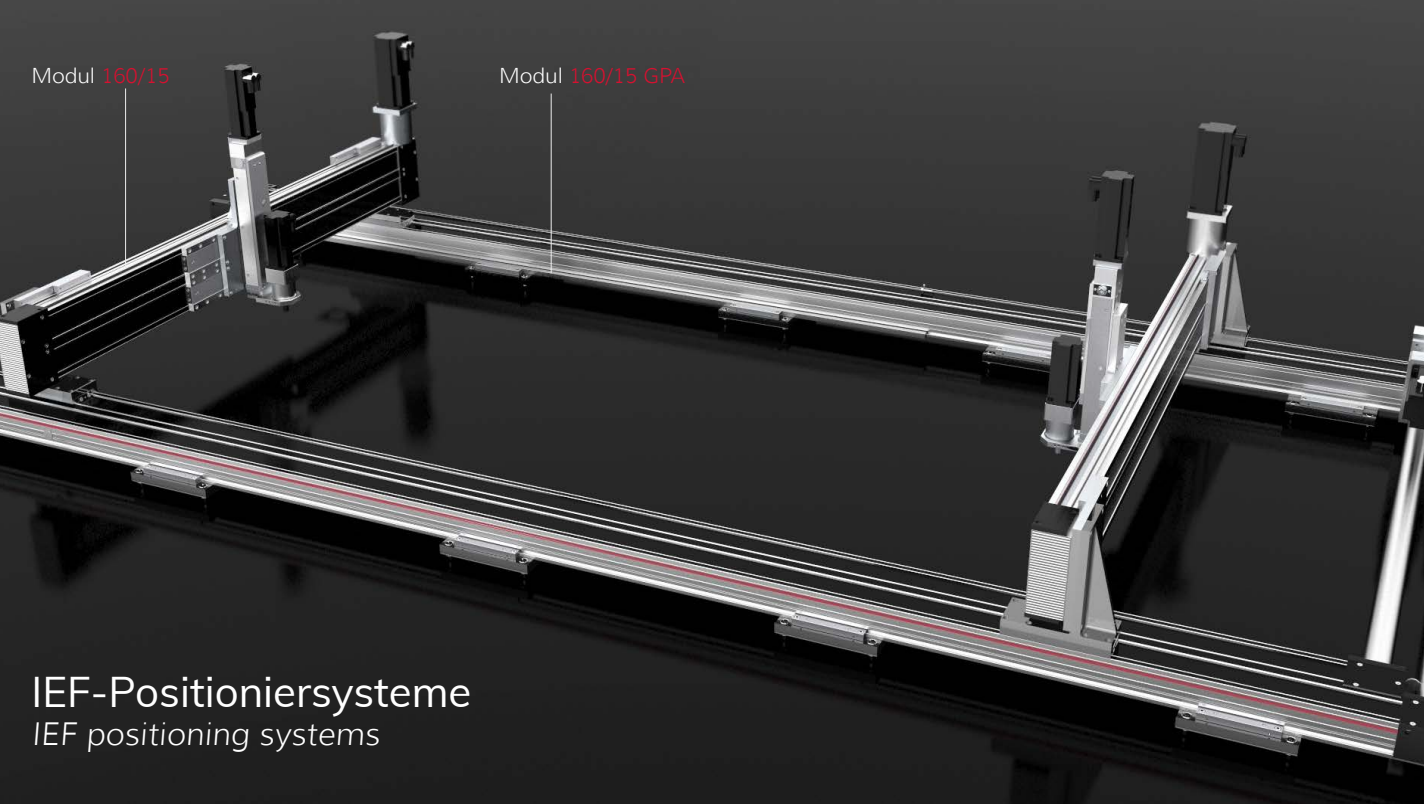
<style>
.page{position:relative;width:1424px;height:804px;background:#fff}
.page>*{position:absolute;margin:0;border:0;box-sizing:border-box;transform-origin:0 0}
.t1{font:42px "Muli";color:#fff}
.t2{font:italic 300 31.5px "Muli";color:#fff}
.t3{font:300 21px "Muli";color:#d51130}
.s1{color:#fff}
</style>
<div class="page">
<img style="left:0;top:0;width:1424px;height:804px">
<hr style="left:551px;top:94px;width:1px;height:179px;background:#ededed">
<hr style="left:125px;top:88px;width:1px;height:180px;background:#ededed">
<p class="t3" style="left:32px;top:63px;width:140px"><span class="s1">Modul</span> 160/15</p>
<p class="t3" style="left:499px;top:63px;width:187px"><span class="s1">Modul</span> 160/15 GPA</p>
<h1 class="t1" style="left:32px;top:661px;width:441px">IEF-Positioniersysteme</h1>
<h2 class="t2" style="left:32px;top:714px;width:350px">IEF positioning systems</h2>
</div>
